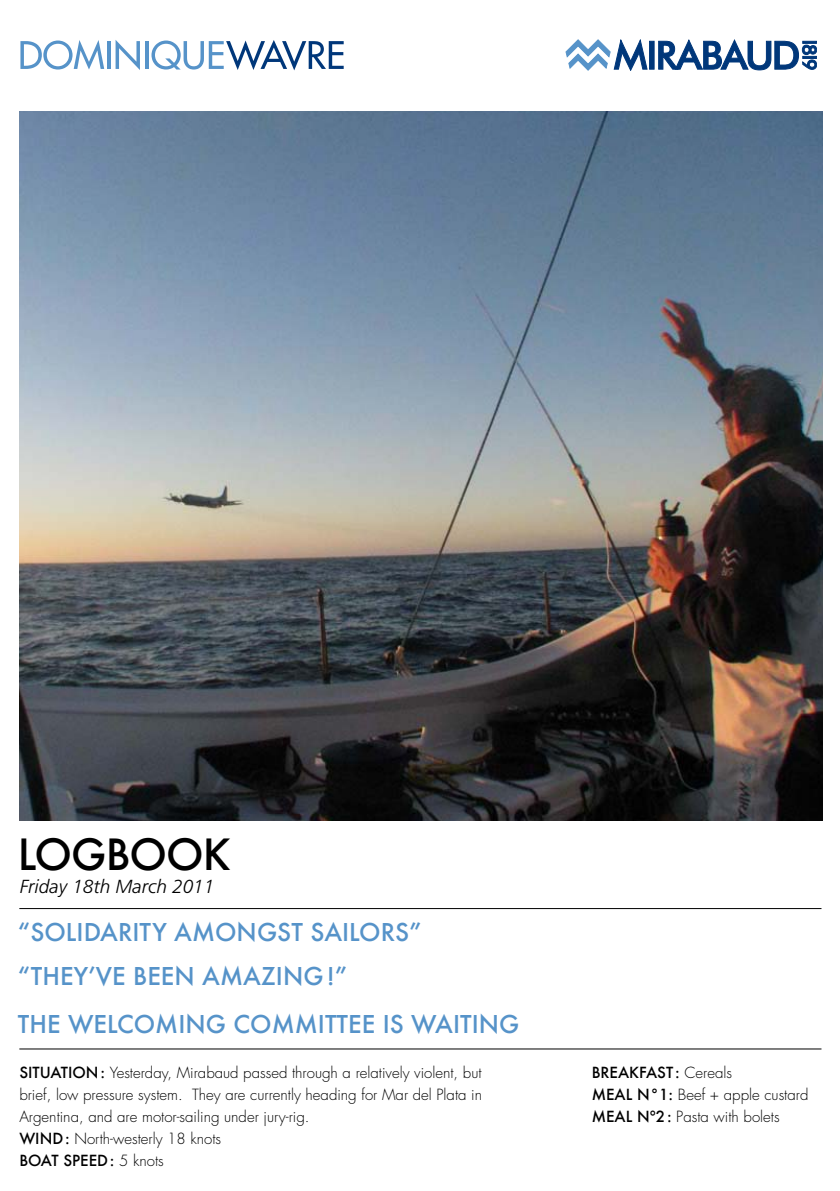
<style>
.page{position:relative;width:840px;height:1191px;background:#fff}
.page>*{position:absolute;margin:0;border:0;box-sizing:border-box;transform-origin:0 0}
.t1{font:500 42px "Futura";letter-spacing:-.02em;color:#000}
.t2{font:500 24px/44px "Futura";color:#5693c9}
.t3{font:italic 300 18.8px "Frutiger";color:#000}
.t4{font:300 15px/22px "Futura";color:#000;text-align:justify}
.t5{font:500 15px/22px "Futura";color:#000}
.s1{font-weight:500}
.s2{font-weight:300}
</style>
<div class="page">
<img style="left:19px;top:111px;width:803px;height:710px">
<svg style="left:20px;top:40px;width:84px;height:30px"></svg>
<hr style="left:107px;top:41px;width:4px;height:28px;background:#5693c9">
<svg style="left:115px;top:40px;width:25px;height:30px"></svg>
<hr style="left:145px;top:41px;width:3px;height:28px;background:#5693c9">
<svg style="left:151px;top:40px;width:192px;height:30px"></svg>
<hr style="left:649px;top:41px;width:4px;height:28px;background:#00377a">
<svg style="left:658px;top:40px;width:158px;height:30px"></svg>
<svg style="left:565px;top:40px;width:81px;height:30px"></svg>
<hr style="left:19px;top:1048px;width:802px;height:1px;background:#000">
<hr style="left:19px;top:908px;width:802px;height:1px;background:#000">
<h1 class="t1" style="left:18px;top:825px;width:214px">LOGBOOK</h1>
<p class="t3" style="left:20px;top:875px;width:196px">Friday 18th March 2011</p>
<h2 class="t2" style="left:18px;top:910px;width:405px">“SOLIDARITY AMONGST SAILORS” “THEY’VE BEEN AMAZING!”</h2>
<h2 class="t2" style="left:18px;top:1002px;width:503px">THE WELCOMING COMMITTEE IS WAITING</h2>
<p class="t5" style="left:19px;top:1060px;width:41px">SITUATION</p>
<p class="t4" style="left:19px;top:1061px;width:464px;text-indent:81px"><span class="s1">:</span> Yesterday, Mirabaud passed through a relatively violent, but brief, low pressure system. They are currently heading for Mar del Plata in Argentina, and are motor-sailing under jury-rig.</p>
<p class="t5" style="left:19px;top:1126px;width:10px">WIND</p>
<p class="t4" style="left:19px;top:1127px;width:203px;text-indent:46px"><span class="s1">:</span> North-westerly 18 knots<br><span class="s1">BOAT SPEE D:</span> 5 knots</p>
<p class="t5" style="left:591px;top:1060px;width:142px">BREAKFAST : <span class="s2">Cereals<br></span>MEAL</p>
<p class="t4" style="left:636px;top:1083px;width:173px"><span class="s1">N°1:</span> Beef + apple custard</p>
<p class="t5" style="left:591px;top:1104px;width:11px">MEAL</p>
<p class="t4" style="left:636px;top:1105px;width:144px"><span class="s1">Nº2:</span> Pasta with bolets</p>
</div>
